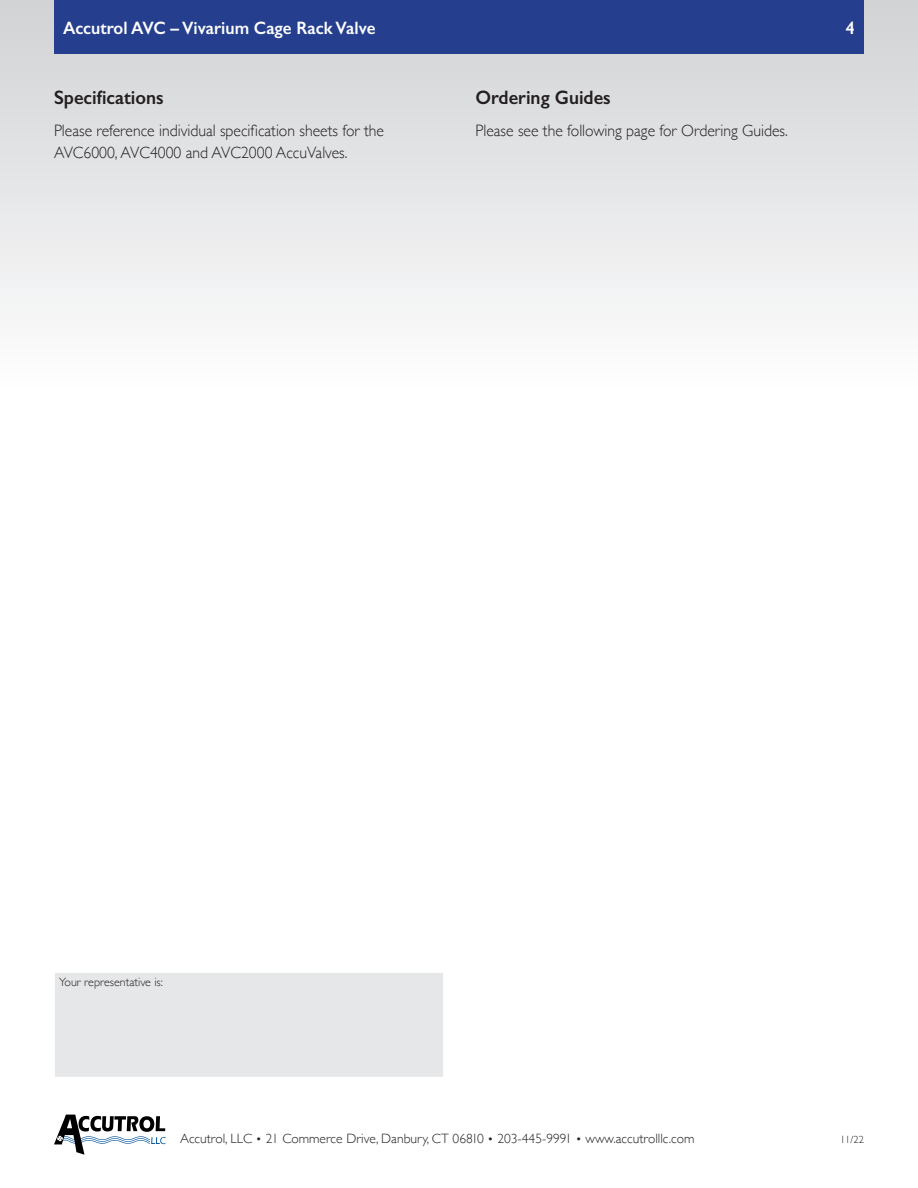
<style>
.page{position:relative;width:918px;height:1188px;background:#fff}
.page>*{position:absolute;margin:0;border:0;box-sizing:border-box;transform-origin:0 0}
.Subhead1{font:600 19.5px "Gill Sans";color:#231f20;scale:.95 1}
.t1{font:600 18px "Gill Sans";color:#fff;scale:.95 1}
.Body_Text{font:300 16.5px/22.5px "Gill Sans";color:#231f20;scale:.95 1}
.t2{font:300 13.5px "Gill Sans";color:#231f20}
.Notes{font:300 12px "Gill Sans";color:#231f20}
.t3{font:300 10.5px "Gill Sans";color:#231f20}
.s1{font-size:12px}
</style>
<div class="page">
<svg style="left:54px;top:1115px;width:112px;height:40px"></svg>
<div style="left:0;top:0;width:918px;height:390px;background:linear-gradient(to bottom,#d0d2d4,#fefefe)"></div>
<div style="left:54px;top:0;width:810px;height:54px;background:#253f8e"></div>
<div style="left:54px;top:972px;width:390px;height:105px;background:#e6e7e9"></div>
<div style="left:54px;top:972px;width:390px;height:106px;border:1px solid #fff"></div>
<p class="t1" style="left:63px;top:17px;width:331px">Accutrol AVC – Vivarium Cage Rack Valve</p>
<p class="t1" style="left:846px;top:17px;width:11px">4</p>
<p class="Subhead1" style="left:54px;top:86px;width:117px">Specifications</p>
<p class="Body_Text" style="left:54px;top:118px;width:349px">Please reference individual specification sheets for the<br>AVC6000, AVC4000 and AVC2000 AccuValves.</p>
<p class="Subhead1" style="left:476px;top:86px;width:144px">Ordering Guides</p>
<p class="Body_Text" style="left:476px;top:118px;width:330px">Please see the following page for Ordering Guides.</p>
<p class="Notes" style="left:59px;top:972px;width:105px">Your representative is:</p>
<p class="t2" style="left:180px;top:1128px;width:516px">Accutrol, LLC <span class="s1">•</span> 21 Commerce Drive, Danbury, CT 06810 <span class="s1">•</span> 203-445-9991 <span class="s1">•</span> www.accutrolllc.com</p>
<p class="t3" style="left:840px;top:1132px;width:25px">11/22</p>
</div>
